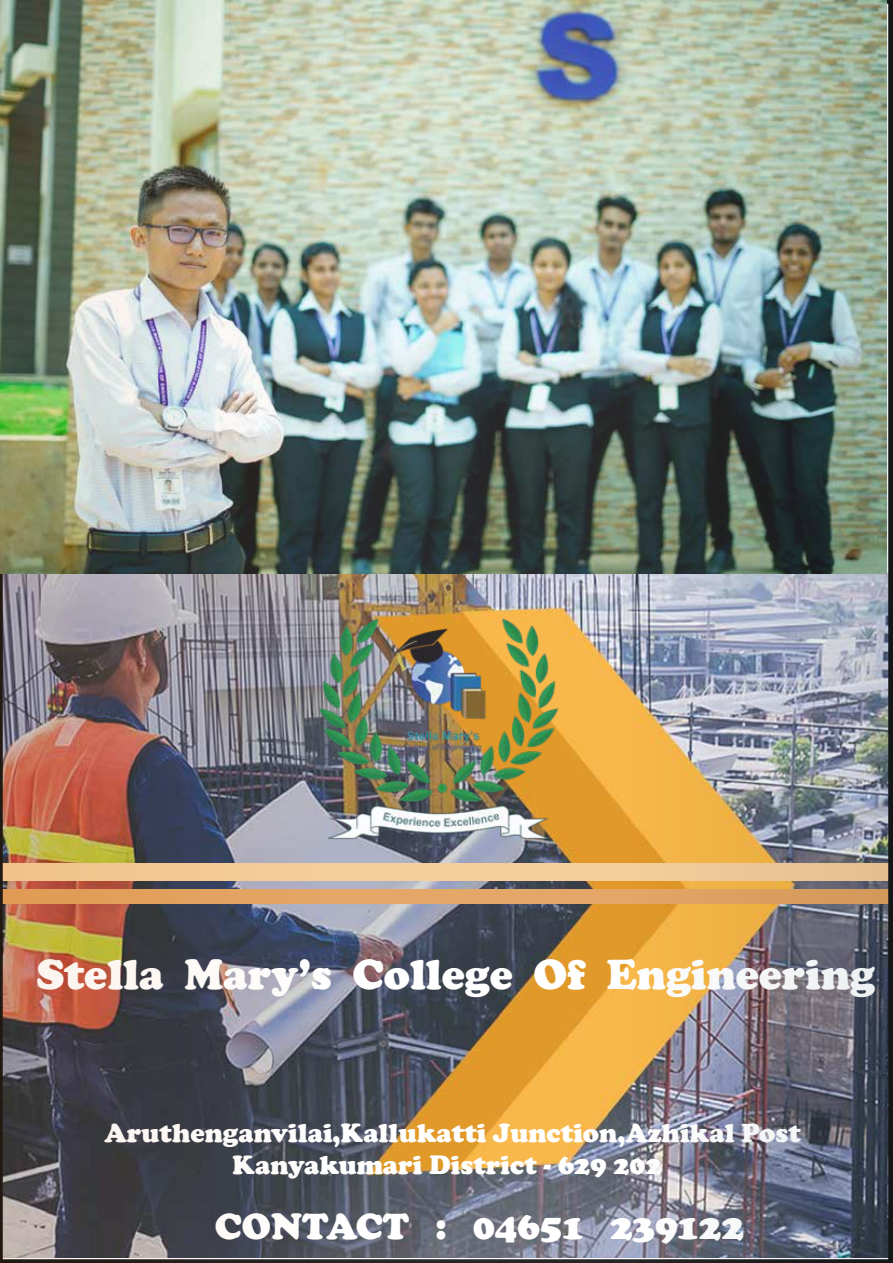
<style>
.page{position:relative;width:893px;height:1263px;background:#fff}
.page>*{position:absolute;margin:0;border:0;box-sizing:border-box;transform-origin:0 0}
.t1{font:900 43.5px "Cooper";color:#fff}
.t2{font:900 37.5px "Cooper";color:#fff}
.t3{font:900 27px/32.4px "Cooper";color:#fff;text-align:center}
</style>
<div class="page">
<img style="left:0;top:0;width:893px;height:1263px">
<h1 class="t1" style="left:36px;top:949px;width:840px">Stella Mary’s College Of Engineering</h1>
<p class="t3" style="left:104px;top:1117px;width:698px">Aruthenganvilai,Kallukatti Junction,Azhikal Post<br>Kanyakumari District - 629 202</p>
<h2 class="t2" style="left:215px;top:1205px;width:531px">CONTACT : 04651 239122</h2>
</div>
